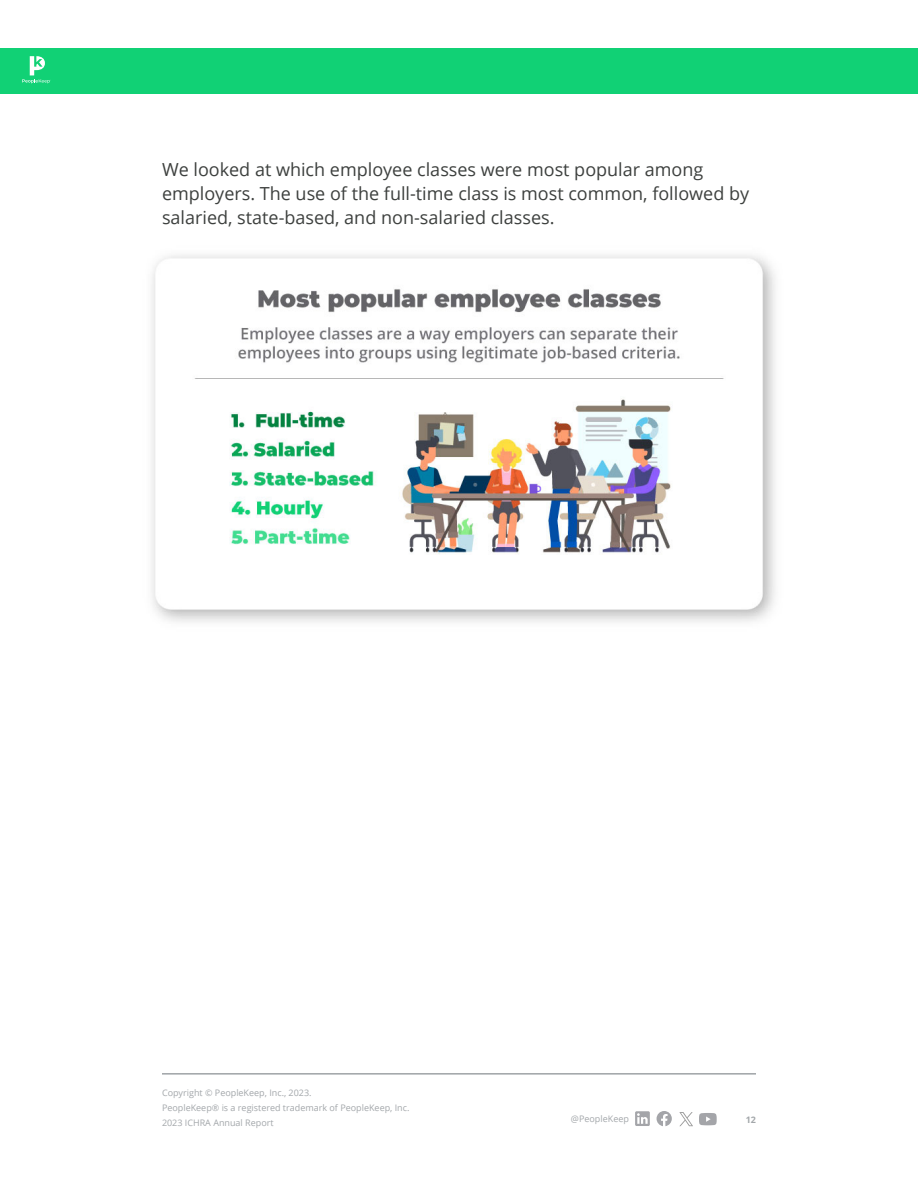
<style>
.page{position:relative;width:918px;height:1188px;background:#fff}
.page>*{position:absolute;margin:0;border:0;box-sizing:border-box;transform-origin:0 0}
.t1{font:18px/24px "Open Sans";color:#3d403e}
.t2{font:9px/15px "Open Sans";color:#a3a7aa}
.t3{font:700 9px "Open Sans";color:#a3a7aa}
</style>
<div class="page">
<hr style="left:162px;top:1073px;width:594px;height:1px;background:#a3a7aa">
<hr style="left:162px;top:1074px;width:594px;height:1px;background:#a3a7aa">
<svg style="left:635px;top:1111px;width:15px;height:15px"></svg>
<svg style="left:657px;top:1111px;width:15px;height:15px"></svg>
<div style="left:0;top:48px;width:918px;height:46px;background:#11d175"></div>
<svg style="left:22px;top:56px;width:29px;height:27px"></svg>
<svg style="left:699px;top:1113px;width:18px;height:13px"></svg>
<svg style="left:679px;top:1112px;width:14px;height:14px"></svg>
<img style="left:151px;top:255px;width:624px;height:367px">
<p class="t1" style="left:162px;top:157px;width:589px">We looked at which employee classes were most popular among employers. The use of the full-time class is most common, followed by salaried, state-based, and non-salaried classes.</p>
<p class="t2" style="left:162px;top:1085px;width:249px">Copyright © PeopleKeep, Inc., 2023.<br>PeopleKeep® is a registered trademark of PeopleKeep, Inc.<br>2023 ICHRA Annual Report</p>
<p class="t2" style="left:571px;top:1111px;width:59px">@PeopleKeep</p>
<p class="t3" style="left:746px;top:1114px;width:12px">12</p>
</div>
